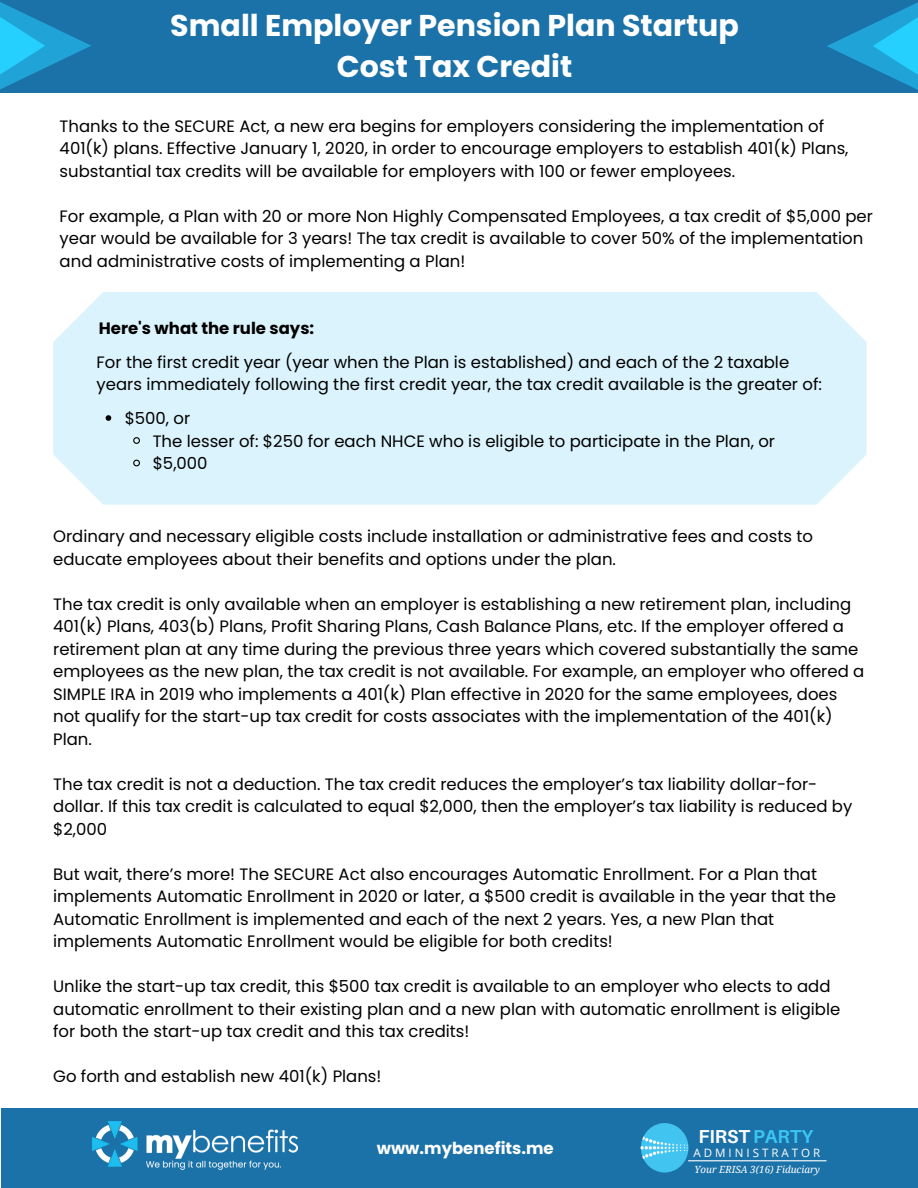
<style>
.page{position:relative;width:918px;height:1188px;background:#fff}
.page>*{position:absolute;margin:0;border:0;box-sizing:border-box;transform-origin:0 0}
.t1{font:700 30px/41.7px "Poppins";color:#fff;text-align:center}
.t2{font:700 18.75px "Aileron";color:#fff}
.t3{font:16.5px/22.5px "Poppins";color:#000}
.t4{font:700 16.5px "Poppins";color:#000}
.t5{font:700 16.5px "Poppins";color:#fff}
.t6{font:11.55px "Open Sans";letter-spacing:.26em;color:#fff}
.t7{font:italic 9.9px "Droid Serif";color:#fff}
.s1{color:#3cc5f2}
</style>
<div class="page">
<div style="left:0;top:0;width:918px;height:92px;background:#1b72a8"></div>
<svg style="left:0;top:2px;width:91px;height:91px"></svg>
<svg style="left:827px;top:2px;width:91px;height:91px"></svg>
<div style="left:1px;top:1108px;width:917px;height:80px;background:#1b72a8"></div>
<img style="left:93px;top:1121px;width:204px;height:48px">
<img style="left:640px;top:1124px;width:48px;height:48px">
<hr style="left:688px;top:1160px;width:138px;height:1px;background:#fff">
<div style="left:53px;top:292px;width:814px;height:213px;background:#dbf3fc"></div>
<svg style="left:106px;top:415px;width:5px;height:6px"></svg>
<svg style="left:132px;top:436px;width:9px;height:9px"></svg>
<svg style="left:132px;top:459px;width:9px;height:8px"></svg>
<h1 class="t1" style="left:170px;top:4px;width:570px">Small Employer Pension Plan Startup<br>Cost Tax Credit</h1>
<p class="t3" style="left:60px;top:115px;width:790px">Thanks to the SECURE Act, a new era begins for employers considering the implementation of<br>401(k) plans. Effective January 1, 2020, in order to encourage employers to establish 401(k) Plans, substantial tax credits will be available for employers with 100 or fewer employees.</p>
<p class="t3" style="left:60px;top:205px;width:815px">For example, a Plan with 20 or more Non Highly Compensated Employees, a tax credit of $5,000 per year would be available for 3 years! The tax credit is available to cover 50% of the implementation and administrative costs of implementing a Plan!</p>
<p class="t4" style="left:99px;top:316px;width:217px">Here's what the rule says:</p>
<p class="t3" style="left:97px;top:351px;width:727px">For the first credit year (year when the Plan is established) and each of the 2 taxable years immediately following the first credit year, the tax credit available is the greater of:</p>
<p class="t3" style="left:153px;top:407px;width:624px;text-indent:-28px">$500, or<br>The lesser of: $250 for each NHCE who is eligible to participate in the Plan, or $5,000</p>
<p class="t3" style="left:53px;top:525px;width:761px">Ordinary and necessary eligible costs include installation or administrative fees and costs to educate employees about their benefits and options under the plan.</p>
<p class="t3" style="left:53px;top:593px;width:813px">The tax credit is only available when an employer is establishing a new retirement plan, including 401(k) Plans, 403(b) Plans, Profit Sharing Plans, Cash Balance Plans, etc. If the employer offered a retirement plan at any time during the previous three years which covered substantially the same employees as the new plan, the tax credit is not available. For example, an employer who offered a SIMPLE IRA in 2019 who implements a 401(k) Plan effective in 2020 for the same employees, does not qualify for the start-up tax credit for costs associates with the implementation of the 401(k)<br>Plan.</p>
<p class="t3" style="left:53px;top:773px;width:801px">The tax credit is not a deduction. The tax credit reduces the employer’s tax liability dollar-for&shy;dollar. If this tax credit is calculated to equal $2,000, then the employer’s tax liability is reduced by $2,000</p>
<p class="t3" style="left:53px;top:863px;width:784px">But wait, there’s more! The SECURE Act also encourages Automatic Enrollment. For a Plan that implements Automatic Enrollment in 2020 or later, a $500 credit is available in the year that the Automatic Enrollment is implemented and each of the next 2 years. Yes, a new Plan that implements Automatic Enrollment would be eligible for both credits!</p>
<p class="t3" style="left:53px;top:975px;width:789px">Unlike the start-up tax credit, this $500 tax credit is available to an employer who elects to add automatic enrollment to their existing plan and a new plan with automatic enrollment is eligible for both the start-up tax credit and this tax credits!</p>
<p class="t3" style="left:53px;top:1065px;width:330px">Go forth and establish new 401(k) Plans!</p>
<p class="t5" style="left:377px;top:1136px;width:178px">www.mybenefits.me</p>
<p class="t2" style="left:698px;top:1125px;width:116px">FIRST <span class="s1">PARTY</span></p>
<p class="t6" style="left:693px;top:1145px;width:129px">ADMINISTRATOR</p>
<p class="t7" style="left:694px;top:1164px;width:127px">Your ERISA 3(16) Fiduciary</p>
</div>
